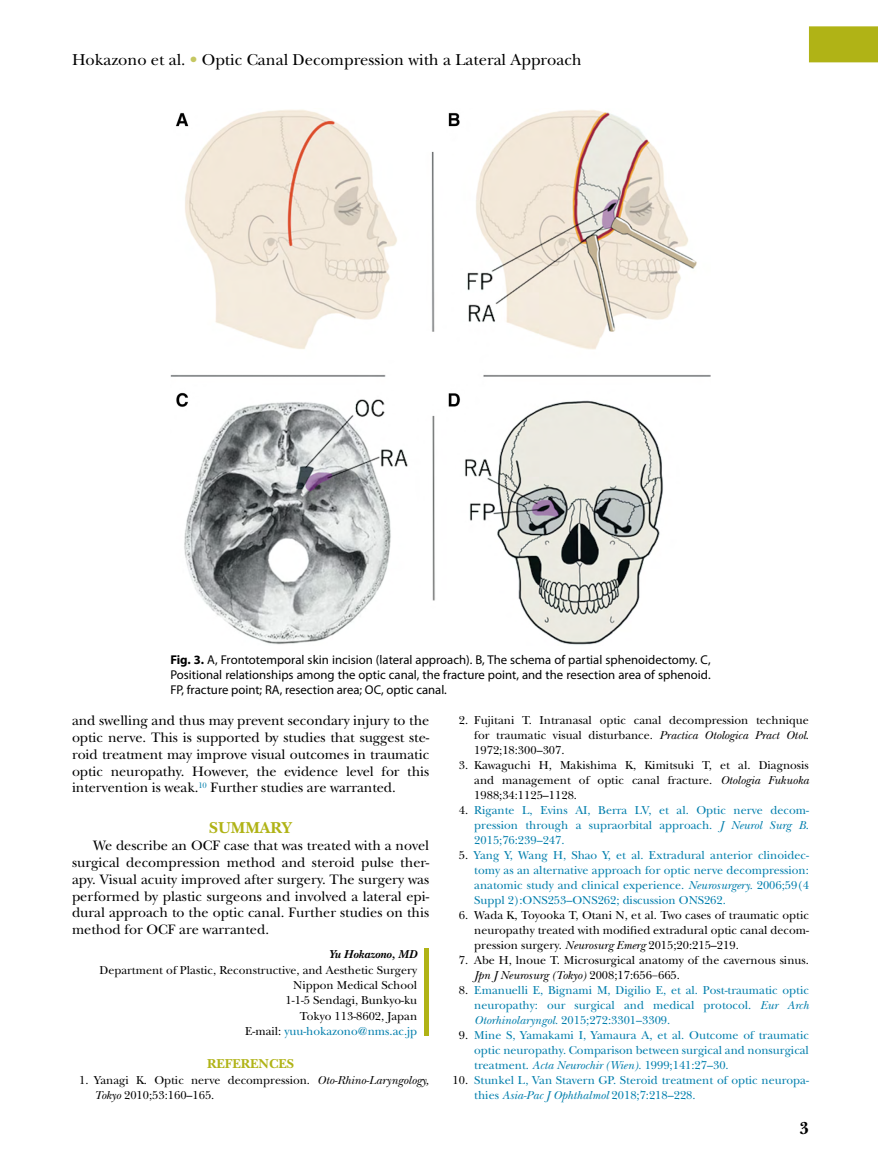
<style>
.page{position:relative;width:878px;height:1175px;background:#fff}
.page>*{position:absolute;margin:0;border:0;box-sizing:border-box;transform-origin:0 0}
.t1{font:700 18px "New Baskerville Std";color:#000}
.t2{font:16.5px "New Baskerville Std";color:#000}
.t3{font:700 16.5px "New Baskerville Std";color:#b0b316}
.t4{font:14.25px/16.8px "New Baskerville Std";color:#000;text-align:justify}
.t5{font:700 13.5px "New Baskerville Std";color:#b0b316}
.t6{font:12.75px/15px "Myriad Pro";color:#000;text-align:justify}
.t7{font:12px/15px "New Baskerville Std";color:#000;text-align:justify}
.t8{font:12px/15px "New Baskerville Std";color:#017eac;text-align:justify}
.t9{font:italic 700 12px "New Baskerville Std";color:#000}
.s1{color:#c5c761}
.s2{font-weight:700}
.s3{color:#017eac}
.s4{font-style:italic}
.s5{color:#000}
</style>
<div class="page">
<div style="left:808px;top:26px;width:70px;height:36px;background:#b0b316"></div>
<div style="left:424px;top:948px;width:5px;height:15px;background:#b0b316"></div>
<div style="left:424px;top:958px;width:5px;height:16px;background:#b0b316"></div>
<div style="left:424px;top:973px;width:5px;height:17px;background:#b0b316"></div>
<div style="left:424px;top:988px;width:5px;height:17px;background:#b0b316"></div>
<div style="left:424px;top:1004px;width:5px;height:16px;background:#b0b316"></div>
<div style="left:424px;top:1019px;width:5px;height:16px;background:#b0b316"></div>
<img style="left:170px;top:109px;width:540px;height:536px">
<h2 class="t2" style="left:72px;top:50px;width:511px">Hokazono et al. <span class="s1">•</span> Optic Canal Decompression with a Lateral Approach</h2>
<p class="t6" style="left:170px;top:652px;width:542px"><span class="s2">Fig. 3.</span> A, Frontotemporal skin incision (lateral approach). B, The schema of partial sphenoidectomy. C, Positional relationships among the optic canal, the fracture point, and the resection area of sphenoid.<br>FP, fracture point; RA, resection area; OC, optic canal.</p>
<p class="t4" style="left:72px;top:712px;width:359px">and swelling and thus may prevent secondary injury to the optic nerve. This is supported by studies that suggest ste&shy;roid treatment may improve visual outcomes in traumatic optic neuropathy. However, the evidence level for this intervention is weak.<sup>10</sup> Further studies are warranted.</p>
<h2 class="t3" style="left:209px;top:818px;width:84px">SUMMARY</h2>
<p class="t4" style="left:72px;top:837px;width:359px;text-indent:21px">We describe an OCF case that was treated with a novel surgical decompression method and steroid pulse ther&shy;apy. Visual acuity improved after surgery. The surgery was performed by plastic surgeons and involved a lateral epi&shy;dural approach to the optic canal. Further studies on this method for OCF are warranted.</p>
<p class="t9" style="left:328px;top:947px;width:90px">Yu Hokazono, MD</p>
<p class="t7" style="left:99px;top:962px;width:319px;text-align:right">Department of Plastic, Reconstructive, and Aesthetic Surgery Nippon Medical School<br>1-1-5 Sendagi, Bunkyo-ku<br>Tokyo 113-8602, Japan<br>E-mail: <span class="s3">yuu-hokazono@nms.ac.jp</span></p>
<p class="t5" style="left:207px;top:1056px;width:89px">REFERENCES</p>
<p class="t7" style="left:94px;top:1072px;width:336px;text-indent:-15px">1. Yanagi K. Optic nerve decompression. <span class="s4">Oto-Rhino-Laryngology,<br>Tokyo</span> 2010;53:160–165.</p>
<p class="t7" style="left:474px;top:712px;width:336px;text-indent:-15px">2. Fujitani T. Intranasal optic canal decompression technique for traumatic visual disturbance. <span class="s4">Practica Otologica Pract Otol</span>.<br>1972;18:300–307.</p>
<p class="t7" style="left:474px;top:757px;width:336px;text-indent:-15px">3. Kawaguchi H, Makishima K, Kimitsuki T, et al. Diagnosis and management of optic canal fracture. <span class="s4">Otologia Fukuoka </span>1988;34:1125–1128.</p>
<p class="t8" style="left:474px;top:802px;width:336px;text-indent:-15px"><span class="s5">4.</span> Rigante L, Evins AI, Berra LV, et al. Optic nerve decom&shy;pression through a supraorbital approach. <span class="s4">J Neurol Surg B</span>.<br>2015;76:239–247.</p>
<p class="t8" style="left:474px;top:847px;width:336px;text-indent:-15px"><span class="s5">5.</span> Yang Y, Wang H, Shao Y, et al. Extradural anterior clinoidec&shy;tomy as an alternative approach for optic nerve decompression: anatomic study and clinical experience. <span class="s4">Neurosurgery.</span> 2006;59(4<br>Suppl 2):ONS253–ONS262; discussion ONS262.</p>
<p class="t7" style="left:474px;top:907px;width:336px;text-indent:-15px">6. Wada K, Toyooka T, Otani N, et al. Two cases of traumatic optic neuropathy treated with modified extradural optic canal decom&shy;pression surgery. <span class="s4">Neurosurg Emerg</span> 2015;20:215–219.</p>
<p class="t7" style="left:474px;top:952px;width:336px;text-indent:-15px">7. Abe H, lnoue T. Microsurgical anatomy of the cavernous sinus.<br><span class="s4">Jpn J Neurosurg (Tokyo)</span> 2008;17:656−665.</p>
<p class="t8" style="left:474px;top:982px;width:336px;text-indent:-15px"><span class="s5">8.</span> Emanuelli E, Bignami M, Digilio E, et al. Post-traumatic optic neuropathy: our surgical and medical protocol. <span class="s4">Eur Arch Otorhinolaryngol.</span> 2015;272:3301–3309.</p>
<p class="t8" style="left:474px;top:1027px;width:336px;text-indent:-15px"><span class="s5">9.</span> Mine S, Yamakami I, Yamaura A, et al. Outcome of traumatic optic neuropathy. Comparison between surgical and nonsurgical treatment. <span class="s4">Acta Neurochir (Wien).</span> 1999;141:27–30.</p>
<p class="t8" style="left:474px;top:1072px;width:336px;text-indent:-22px"><span class="s5">10.</span> Stunkel L, Van Stavern GP. Steroid treatment of optic neuropa&shy;thies <span class="s4">Asia-Pac J Ophthalmol</span> 2018;7:218–228.</p>
<h1 class="t1" style="left:799px;top:1118px;width:11px">3</h1>
</div>
